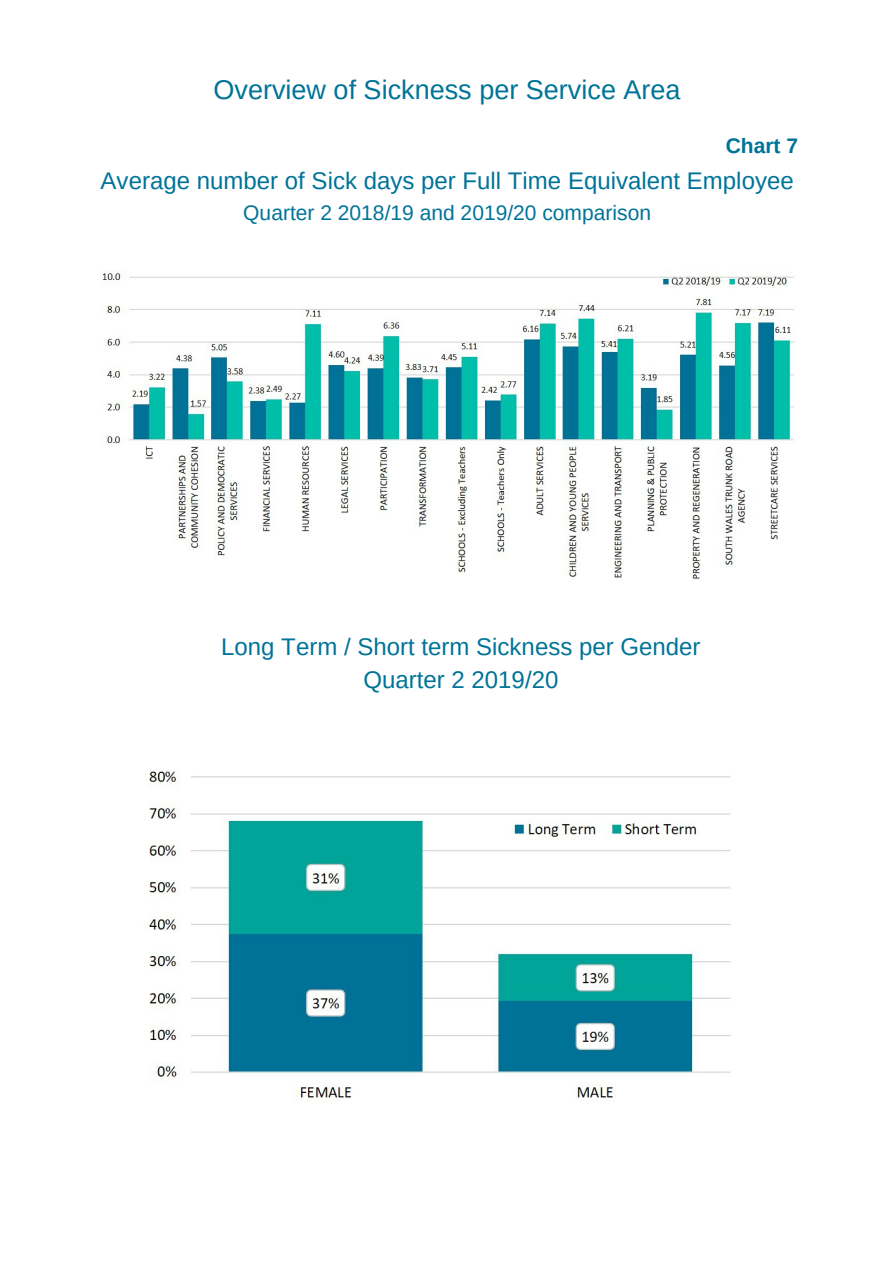
<style>
.page{position:relative;width:894px;height:1264px;background:#fff}
.page>*{position:absolute;margin:0;border:0;box-sizing:border-box;transform-origin:0 0}
.t1{font:27px "Arimo";color:#007398}
.t2{font:24px/33.2px "Arimo";color:#007398;text-align:center}
.t3{font:21px "Arimo";color:#007398}
.t4{font:700 21px "Arimo";color:#007398}
</style>
<div class="page">
<img style="left:102px;top:271px;width:692px;height:308px">
<img style="left:148px;top:770px;width:582px;height:331px">
<p class="t1" style="left:213px;top:75px;width:468px">Overview of Sickness per Service Area</p>
<p class="t4" style="left:725px;top:134px;width:74px">Chart 7</p>
<p class="t2" style="left:101px;top:164px;width:694px">Average number of Sick days per Full Time Equivalent Employee</p>
<p class="t3" style="left:243px;top:201px;width:409px">Quarter 2 2018/19 and 2019/20 comparison</p>
<p class="t2" style="left:221px;top:630px;width:481px">Long Term / Short term Sickness per Gender<br>Quarter 2 2019/20</p>
</div>
